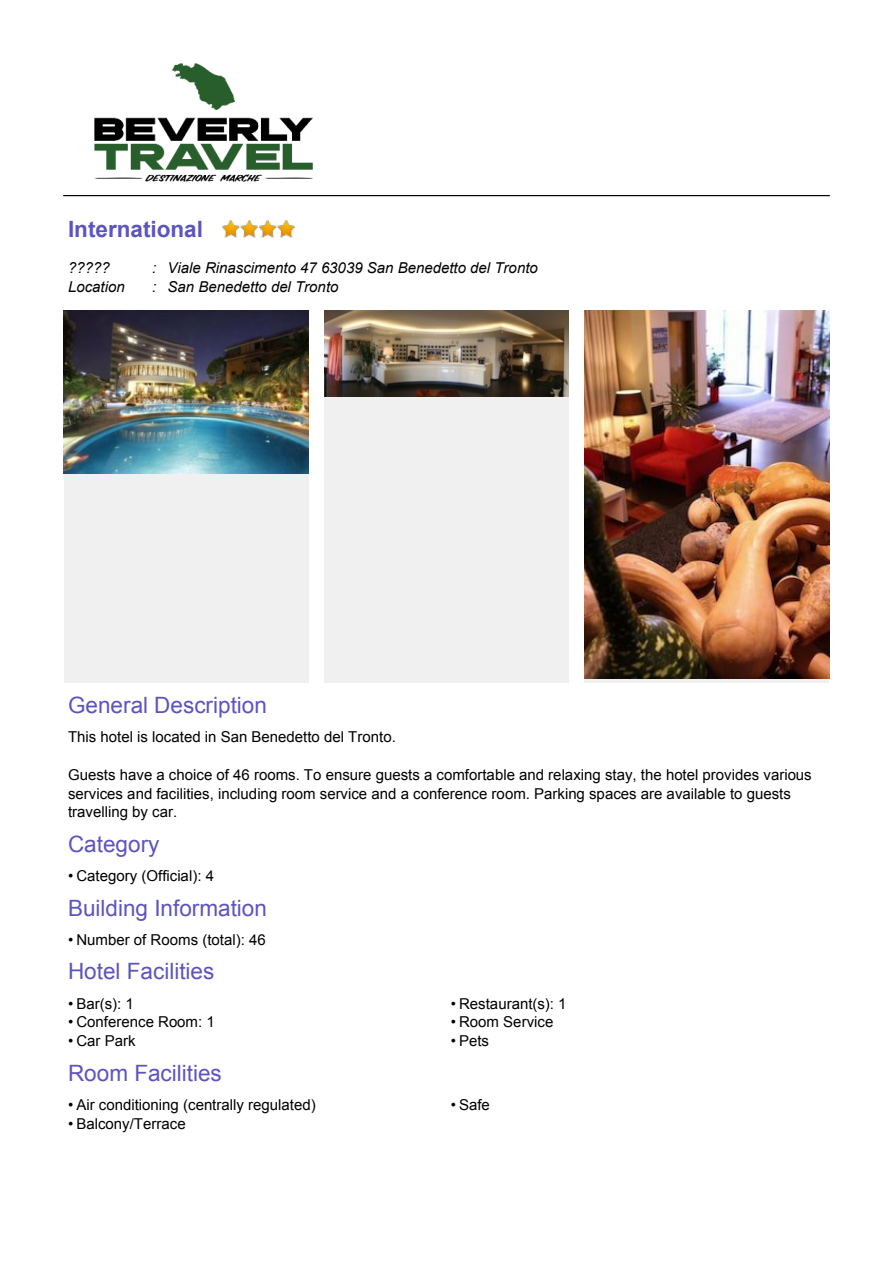
<style>
.page{position:relative;width:893px;height:1263px;background:#fff}
.page>*{position:absolute;margin:0;border:0;box-sizing:border-box;transform-origin:0 0}
.t1{font:22.5px "Arial";color:#5c54bf}
.t2{font:700 22.5px "Arial";color:#5c54bf}
.t3{font:15px/18.8px "Arial";color:#000}
.t4{font:italic 15px "Arial";color:#000}
</style>
<div class="page">
<div style="left:324px;top:311px;width:245px;height:371px;background:#f0f0f0"></div>
<div style="left:64px;top:311px;width:245px;height:371px;background:#f0f0f0"></div>
<hr style="left:64px;top:195px;width:765px;height:1px;background:#000">
<img style="left:222px;top:220px;width:73px;height:17px">
<img style="left:64px;top:311px;width:245px;height:163px">
<img style="left:324px;top:311px;width:245px;height:85px">
<img style="left:584px;top:311px;width:245px;height:368px">
<img style="left:94px;top:63px;width:219px;height:119px">
<h1 class="t2" style="left:68px;top:220px;width:137px">International</h1>
<p class="t4" style="left:68px;top:262px;width:43px">?????</p>
<p class="t4" style="left:152px;top:262px;width:387px">: Viale Rinascimento 47 63039 San Benedetto del Tronto</p>
<p class="t4" style="left:68px;top:281px;width:58px">Location</p>
<p class="t4" style="left:152px;top:281px;width:188px">: San Benedetto del Tronto</p>
<h1 class="t1" style="left:68px;top:697px;width:200px">General Description</h1>
<p class="t3" style="left:68px;top:729px;width:329px">This hotel is located in San Benedetto del Tronto.</p>
<p class="t3" style="left:68px;top:766px;width:745px">Guests have a choice of 46 rooms. To ensure guests a comfortable and relaxing stay, the hotel provides various services and facilities, including room service and a conference room. Parking spaces are available to guests travelling by car.</p>
<h1 class="t1" style="left:68px;top:835px;width:93px">Category</h1>
<p class="t3" style="left:68px;top:868px;width:147px">• Category (Official): 4</p>
<h1 class="t1" style="left:68px;top:899px;width:200px">Building Information</h1>
<p class="t3" style="left:68px;top:931px;width:199px">• Number of Rooms (total): 46</p>
<h1 class="t1" style="left:68px;top:963px;width:148px">Hotel Facilities</h1>
<p class="t3" style="left:68px;top:995px;width:67px">• Bar(s): 1</p>
<p class="t3" style="left:451px;top:995px;width:117px">• Restaurant(s): 1</p>
<p class="t3" style="left:68px;top:1014px;width:148px">• Conference Room: 1</p>
<p class="t3" style="left:451px;top:1014px;width:104px">• Room Service</p>
<p class="t3" style="left:68px;top:1033px;width:69px">• Car Park</p>
<p class="t3" style="left:451px;top:1033px;width:40px">• Pets</p>
<h1 class="t1" style="left:68px;top:1064px;width:155px">Room Facilities</h1>
<p class="t3" style="left:68px;top:1096px;width:249px">• Air conditioning (centrally regulated)</p>
<p class="t3" style="left:451px;top:1096px;width:41px">• Safe</p>
<p class="t3" style="left:68px;top:1115px;width:119px">• Balcony/Terrace</p>
</div>
